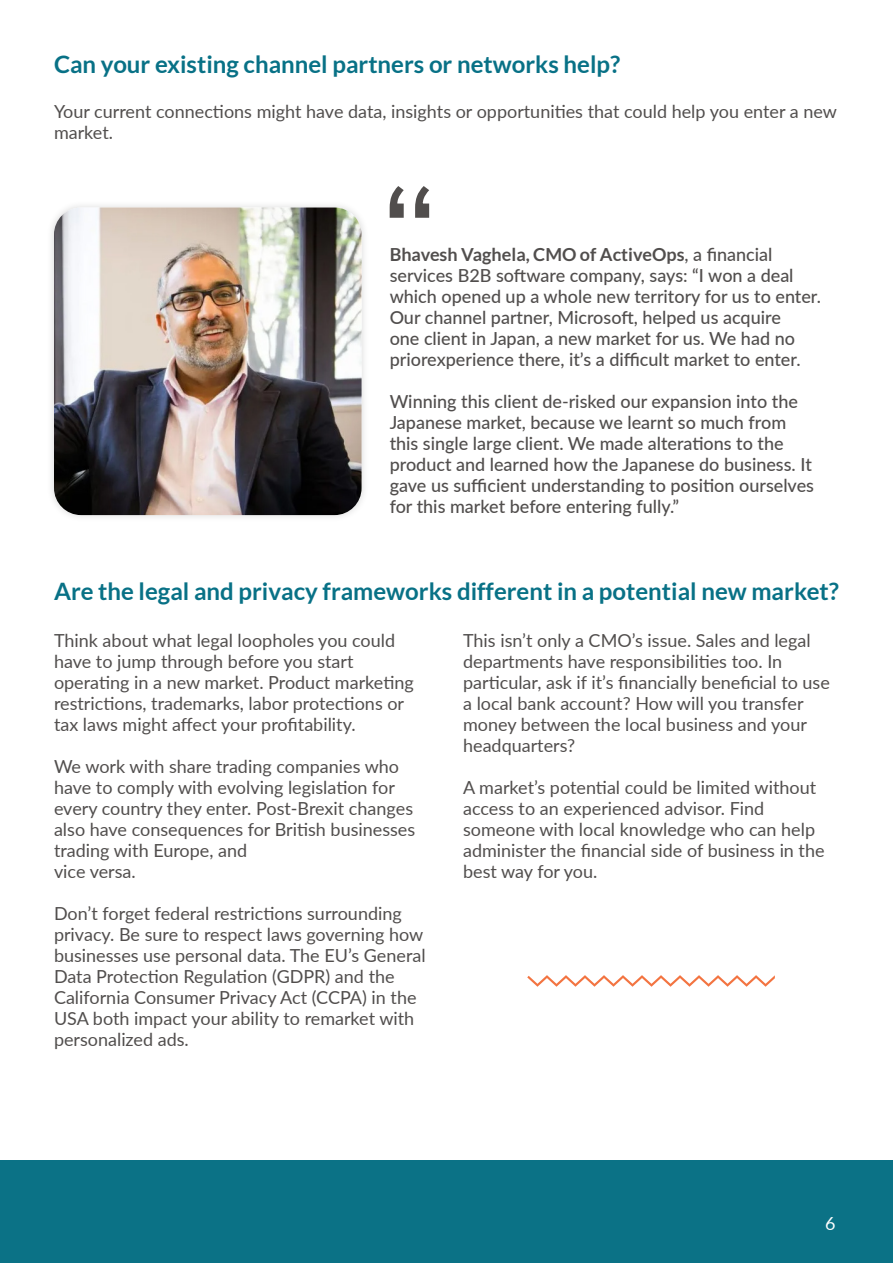
<style>
.page{position:relative;width:893px;height:1263px;background:#fff}
.page>*{position:absolute;margin:0;border:0;box-sizing:border-box;transform-origin:0 0}
.t1{font:700 24px "Lato";color:#087186}
.t2{font:18px/21px "Lato";color:#514e4d}
.t3{font:500 18px/21px "Lato";color:#514e4d}
.t4{font:18px "Lato";color:#fff}
.s1{font-weight:700}
</style>
<div class="page">
<div style="left:46px;top:200px;width:323px;height:323px;background:#000;opacity:.14"></div>
<img style="left:54px;top:207px;width:308px;height:308px">
<svg style="left:390px;top:186px;width:39px;height:32px"></svg>
<div style="left:0;top:1161px;width:893px;height:102px;background:#0b7286"></div>
<svg style="left:527px;top:975px;width:248px;height:12px"></svg>
<h1 class="t1" style="left:54px;top:51px;width:568px">Can your existing channel partners or networks help?</h1>
<p class="t2" style="left:54px;top:100px;width:784px">Your current connections might have data, insights or opportunities that could help you enter a new market.</p>
<p class="t3" style="left:390px;top:243px;width:433px"><span class="s1">Bhavesh Vaghela, CMO of ActiveOps</span>, a financial services B2B software company, says: “I won a deal which opened up a whole new territory for us to enter.<br>Our channel partner, Microsoft, helped us acquire<br>one client in Japan, a new market for us. We had no priorexperience there, it’s a difficult market to enter.</p>
<p class="t3" style="left:390px;top:390px;width:426px">Winning this client de-risked our expansion into the Japanese market, because we learnt so much from this single large client. We made alterations to the product and learned how the Japanese do business. It gave us sufficient understanding to position ourselves for this market before entering fully.”</p>
<h1 class="t1" style="left:54px;top:577px;width:786px">Are the legal and privacy frameworks different in a potential new market?</h1>
<p class="t2" style="left:54px;top:629px;width:361px">Think about what legal loopholes you could have to jump through before you start operating in a new market. Product marketing restrictions, trademarks, labor protections or tax laws might affect your profitability.</p>
<p class="t2" style="left:54px;top:755px;width:363px">We work with share trading companies who have to comply with evolving legislation for every country they enter. Post-Brexit changes also have consequences for British businesses trading with Europe, and<br>vice versa.</p>
<p class="t2" style="left:54px;top:902px;width:373px">Don’t forget federal restrictions surrounding privacy. Be sure to respect laws governing how businesses use personal data. The EU’s General Data Protection Regulation (GDPR) and the California Consumer Privacy Act (CCPA) in the USA both impact your ability to remarket with personalized ads.</p>
<p class="t2" style="left:463px;top:629px;width:368px">This isn’t only a CMO’s issue. Sales and legal departments have responsibilities too. In particular, ask if it’s financially beneficial to use a local bank account? How will you transfer money between the local business and your headquarters?</p>
<p class="t2" style="left:463px;top:776px;width:363px">A market’s potential could be limited without access to an experienced advisor. Find someone with local knowledge who can help administer the financial side of business in the best way for you.</p>
<p class="t4" style="left:825px;top:1211px;width:12px">6</p>
</div>
